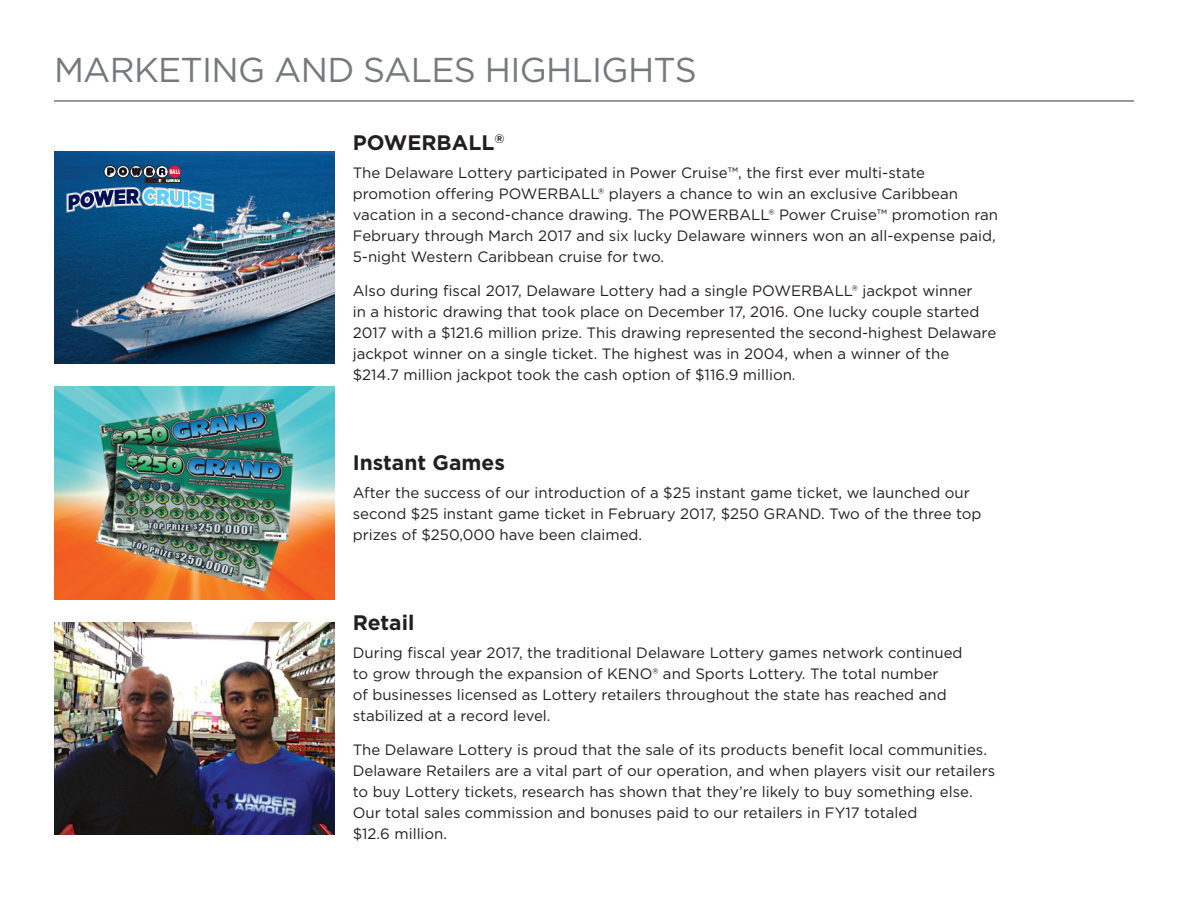
<style>
.page{position:relative;width:1188px;height:918px;background:#fff}
.page>*{position:absolute;margin:0;border:0;box-sizing:border-box;transform-origin:0 0}
.t1{font:34.5px "Gotham";letter-spacing:-.02em;color:#76787b}
.subhead{font:700 21px "Gotham";color:#231f20}
.body_2{font:15px/21px "Gotham";color:#231f20}
</style>
<div class="page">
<img style="left:54px;top:151px;width:281px;height:213px">
<img style="left:54px;top:387px;width:281px;height:212px">
<img style="left:54px;top:622px;width:281px;height:213px">
<hr style="left:54px;top:100px;width:1080px;height:2px;background:#76787b">
<div style="left:104px;top:165px;width:12px;height:13px;border:1px solid #231f20;border-radius:50%"></div>
<div style="left:117px;top:165px;width:12px;height:13px;border:1px solid #231f20;border-radius:50%"></div>
<div style="left:130px;top:165px;width:12px;height:13px;border:1px solid #231f20;border-radius:50%"></div>
<div style="left:143px;top:166px;width:13px;height:12px;border:1px solid #231f20;border-radius:50%"></div>
<div style="left:156px;top:166px;width:12px;height:12px;border:1px solid #231f20;border-radius:50%"></div>
<div style="left:169px;top:166px;width:12px;height:12px;background:#e51836;border-radius:50%"></div>
<svg style="left:66px;top:168px;width:152px;height:45px;background:#45739c"></svg>
<p class="t1" style="left:54px;top:47px;width:644px">MARKETING AND SALES HIGHLIGHTS</p>
<p class="subhead" style="left:353px;top:131px;width:153px">POWERBALL<sup>®</sup></p>
<p class="body_2" style="left:353px;top:162px;width:647px">The Delaware Lottery participated in Power Cruise™, the first ever multi-state promotion offering POWERBALL® players a chance to win an exclusive Caribbean vacation in a second-chance drawing. The POWERBALL® Power Cruise™ promotion ran February through March 2017 and six lucky Delaware winners won an all-expense paid, 5-night Western Caribbean cruise for two.</p>
<p class="body_2" style="left:353px;top:280px;width:645px">Also during fiscal 2017, Delaware Lottery had a single POWERBALL® jackpot winner<br>in a historic drawing that took place on December 17, 2016. One lucky couple started 2017 with a $121.6 million prize. This drawing represented the second-highest Delaware jackpot winner on a single ticket. The highest was in 2004, when a winner of the $214.7 million jackpot took the cash option of $116.9 million.</p>
<p class="subhead" style="left:353px;top:451px;width:154px">Instant Games</p>
<p class="body_2" style="left:353px;top:482px;width:630px">After the success of our introduction of a $25 instant game ticket, we launched our second $25 instant game ticket in February 2017, $250 GRAND. Two of the three top prizes of $250,000 have been claimed.</p>
<p class="subhead" style="left:353px;top:611px;width:63px">Retail</p>
<p class="body_2" style="left:353px;top:642px;width:611px">During fiscal year 2017, the traditional Delaware Lottery games network continued to grow through the expansion of KENO® and Sports Lottery. The total number<br>of businesses licensed as Lottery retailers throughout the state has reached and stabilized at a record level.</p>
<p class="body_2" style="left:353px;top:739px;width:644px">The Delaware Lottery is proud that the sale of its products benefit local communities.<br>Delaware Retailers are a vital part of our operation, and when players visit our retailers to buy Lottery tickets, research has shown that they’re likely to buy something else.<br>Our total sales commission and bonuses paid to our retailers in FY17 totaled<br>$12.6 million.</p>
</div>
